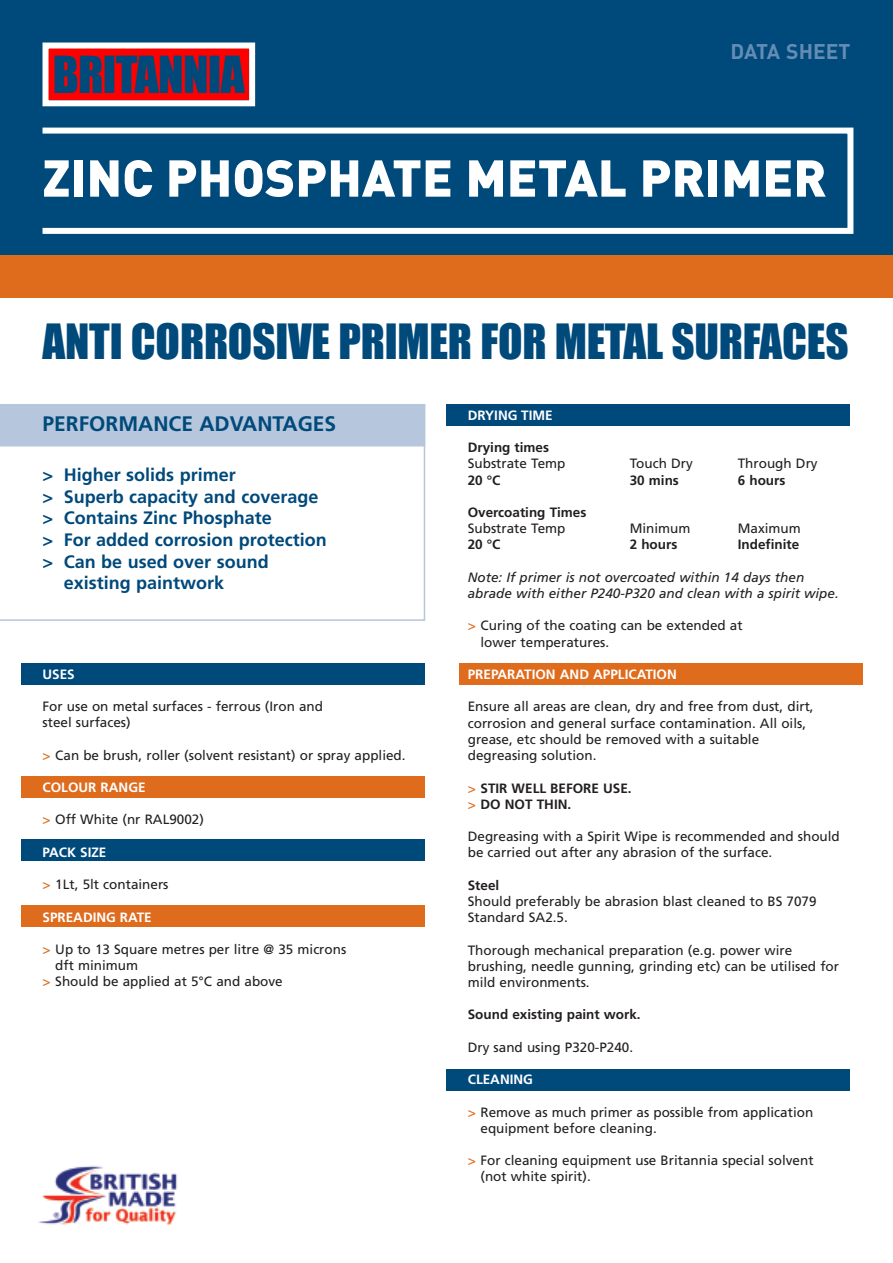
<style>
.page{position:relative;width:893px;height:1263px;background:#fff}
.page>*{position:absolute;margin:0;border:0;box-sizing:border-box;transform-origin:0 0}
.t1{font:900 51px "DIN";color:#fff}
.t2{font:47.25px "Impact";letter-spacing:-.015em;color:#00497b}
.t3{font:45px "Impact";letter-spacing:-.005em;color:#00497b}
.t4{font:700 21px "Frutiger";color:#00497b}
.t5{font:700 21px "DIN";color:#648cb4}
.t6{font:700 18px "Frutiger";color:#00497b}
.t7{font:13.5px/16.2px "Frutiger";color:#231f20}
.t8{font:700 13.5px/16.2px "Frutiger";color:#231f20}
.t9{font:italic 13.5px/16.2px "Frutiger";color:#231f20}
.t10{font:700 13.5px "Frutiger";color:#fff}
.s1{color:#df6b1d}
.s2{font-weight:400;color:#df6b1d}
</style>
<div class="page">
<div style="left:446px;top:1069px;width:404px;height:21px;background:#00497b"></div>
<div style="left:459px;top:663px;width:404px;height:21px;background:#df6b1d"></div>
<div style="left:21px;top:840px;width:404px;height:21px;background:#00497b"></div>
<div style="left:446px;top:404px;width:404px;height:21px;background:#00497b"></div>
<div style="left:21px;top:776px;width:404px;height:21px;background:#df6b1d"></div>
<div style="left:21px;top:905px;width:404px;height:21px;background:#df6b1d"></div>
<div style="left:21px;top:663px;width:404px;height:21px;background:#00497b"></div>
<div style="left:0;top:0;width:893px;height:298px;background:#00497b"></div>
<div style="left:0;top:255px;width:893px;height:43px;background:#df6b1d"></div>
<svg style="left:0;top:404px;width:425px;height:217px"></svg>
<div style="left:49px;top:49px;width:200px;height:51px;background:#f00"></div>
<div style="left:43px;top:43px;width:212px;height:63px;border:6px solid #fff"></div>
<div style="left:40px;top:128px;width:813px;height:106px;border:6px solid #fff"></div>
<img style="left:38px;top:1166px;width:139px;height:59px">
<h2 class="t2" style="left:53px;top:49px;width:193px">BRITANNIA</h2>
<h3 class="t5" style="left:730px;top:39px;width:122px">DATA SHEET</h3>
<h1 class="t1" style="left:43px;top:148px;width:785px">ZINC PHOSPHATE METAL PRIMER</h1>
<h3 class="t3" style="left:43px;top:317px;width:808px">ANTI CORROSIVE PRIMER FOR METAL SURFACES</h3>
<h3 class="t4" style="left:43px;top:415px;width:295px">PERFORMANCE ADVANTAGES</h3>
<h3 class="t6" style="left:43px;top:468px;width:195px">&gt; Higher solids primer</h3>
<h3 class="t6" style="left:43px;top:489px;width:277px">&gt; Superb capacity and coverage</h3>
<h3 class="t6" style="left:43px;top:511px;width:231px">&gt; Contains Zinc Phosphate</h3>
<h3 class="t6" style="left:43px;top:533px;width:286px">&gt; For added corrosion protection</h3>
<h3 class="t6" style="left:43px;top:554px;width:228px">&gt; Can be used over sound</h3>
<h3 class="t6" style="left:64px;top:576px;width:162px">existing paintwork</h3>
<p class="t10" style="left:43px;top:668px;width:34px">USES</p>
<p class="t7" style="left:43px;top:699px;width:282px">For use on metal surfaces - ferrous (Iron and steel surfaces)</p>
<p class="t7" style="left:43px;top:748px;width:365px"><span class="s1">&gt;</span> Can be brush, roller (solvent resistant) or spray applied.</p>
<p class="t10" style="left:43px;top:782px;width:105px">COLOUR RANGE</p>
<p class="t7" style="left:43px;top:813px;width:163px"><span class="s1">&gt;</span> Off White (nr RAL9002)</p>
<p class="t10" style="left:43px;top:847px;width:65px">PACK SIZE</p>
<p class="t7" style="left:43px;top:877px;width:128px"><span class="s1">&gt;</span> 1Lt, 5lt containers</p>
<p class="t10" style="left:43px;top:911px;width:111px">SPREADING RATE</p>
<p class="t7" style="left:43px;top:942px;width:305px"><span class="s1">&gt;</span> Up to 13 Square metres per litre @ 35 microns</p>
<p class="t7" style="left:55px;top:958px;width:84px">dft minimum</p>
<p class="t7" style="left:43px;top:975px;width:242px"><span class="s1">&gt;</span> Should be applied at 5°C and above</p>
<p class="t10" style="left:468px;top:410px;width:87px">DRYING TIME</p>
<p class="t8" style="left:468px;top:440px;width:83px">Drying times</p>
<p class="t7" style="left:468px;top:457px;width:99px">Substrate Temp</p>
<p class="t7" style="left:630px;top:457px;width:65px">Touch Dry</p>
<p class="t7" style="left:738px;top:457px;width:81px">Through Dry</p>
<p class="t8" style="left:468px;top:473px;width:34px">20 °C</p>
<p class="t8" style="left:630px;top:473px;width:51px">30 mins</p>
<p class="t8" style="left:738px;top:473px;width:49px">6 hours</p>
<p class="t8" style="left:468px;top:505px;width:120px">Overcoating Times</p>
<p class="t7" style="left:468px;top:521px;width:99px">Substrate Temp</p>
<p class="t7" style="left:630px;top:521px;width:62px">Minimum</p>
<p class="t7" style="left:738px;top:521px;width:65px">Maximum</p>
<p class="t8" style="left:468px;top:538px;width:34px">20 °C</p>
<p class="t8" style="left:630px;top:538px;width:49px">2 hours</p>
<p class="t8" style="left:738px;top:538px;width:63px">Indefinite</p>
<p class="t9" style="left:468px;top:570px;width:373px">Note: If primer is not overcoated within 14 days then abrade with either P240-P320 and clean with a spirit wipe.</p>
<p class="t7" style="left:480px;top:619px;width:264px;text-indent:-13px"><span class="s1">&gt;</span> Curing of the coating can be extended at lower temperatures.</p>
<p class="t10" style="left:468px;top:669px;width:211px">PREPARATION AND APPLICATION</p>
<p class="t7" style="left:468px;top:700px;width:347px">Ensure all areas are clean, dry and free from dust, dirt, corrosion and general surface contamination. All oils, grease, etc should be removed with a suitable degreasing solution.</p>
<p class="t8" style="left:468px;top:781px;width:165px"><span class="s2">&gt;</span> STIR WELL BEFORE USE. <span class="s2">&gt;</span> DO NOT THIN.</p>
<p class="t7" style="left:468px;top:829px;width:374px">Degreasing with a Spirit Wipe is recommended and should be carried out after any abrasion of the surface.</p>
<p class="t8" style="left:468px;top:878px;width:33px">Steel</p>
<p class="t7" style="left:468px;top:894px;width:350px">Should preferably be abrasion blast cleaned to BS 7079<br>Standard SA2.5.</p>
<p class="t7" style="left:468px;top:943px;width:373px">Thorough mechanical preparation (e.g. power wire brushing, needle gunning, grinding etc) can be utilised for mild environments.</p>
<p class="t8" style="left:468px;top:1007px;width:174px">Sound existing paint work.</p>
<p class="t7" style="left:468px;top:1040px;width:167px">Dry sand using P320-P240.</p>
<p class="t10" style="left:468px;top:1074px;width:67px">CLEANING</p>
<p class="t7" style="left:480px;top:1105px;width:334px;text-indent:-13px"><span class="s1">&gt;</span> Remove as much primer as possible from application equipment before cleaning.</p>
<p class="t7" style="left:480px;top:1153px;width:335px;text-indent:-13px"><span class="s1">&gt;</span> For cleaning equipment use Britannia special solvent (not white spirit).</p>
</div>
